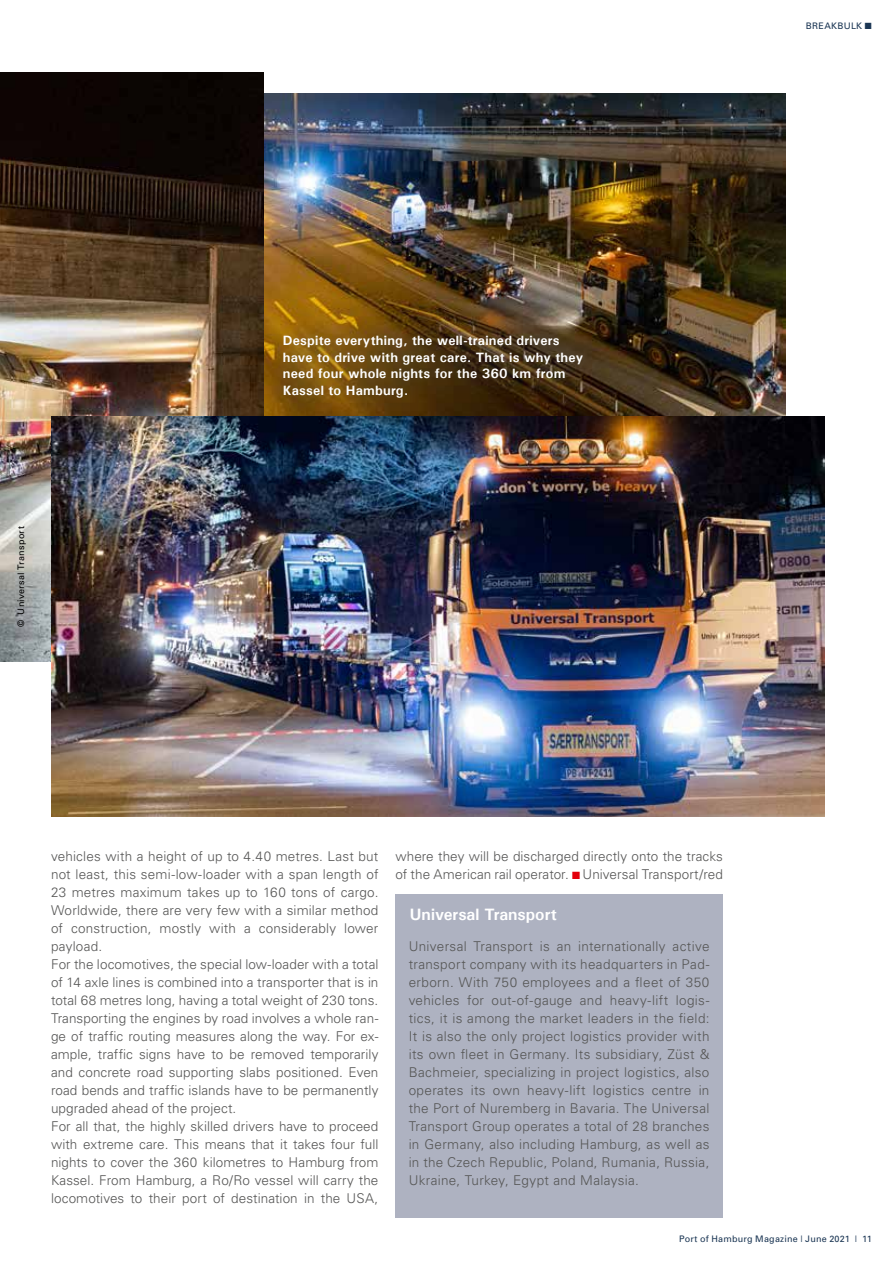
<style>
.page{position:relative;width:893px;height:1263px;background:#fff}
.page>*{position:absolute;margin:0;border:0;box-sizing:border-box;transform-origin:0 0}
.t1{font:700 16.5px "Univers";color:#fff}
.t2{font:300 13.5px/18px "Univers";letter-spacing:.005em;color:#565655}
.t3{font:700 13.5px/16.5px "Univers";letter-spacing:.015em;color:#fff}
.t4{font:9px "Univers";letter-spacing:.025em;color:#1a3553}
.t5{font:9px "Univers";letter-spacing:.03em;color:#000}
.s1{color:#e3000b}
</style>
<div class="page">
<img style="left:264px;top:94px;width:521px;height:323px">
<div style="left:395px;top:894px;width:328px;height:323px;background:#aeb2c1"></div>
<img style="left:0;top:73px;width:264px;height:589px">
<img style="left:51px;top:417px;width:774px;height:399px">
<div style="left:264px;top:318px;width:336px;height:97px;background:#1a3553;opacity:.75"></div>
<p class="t4" style="left:806px;top:20px;width:67px">BREAKBULK ■</p>
<p class="t5" style="left:15px;top:627px;width:102px;rotate:-90deg">© Universal Transport</p>
<p class="t3" style="left:283px;top:332px;width:302px">Despite everything, the well-trained drivers have to drive with great care. That is why they need four whole nights for the 360 km from Kassel to Hamburg.</p>
<p class="t2" style="left:51px;top:847px;width:329px">vehicles with a height of up to 4.40 metres. Last but not least, this semi-low-loader with a span length of 23 metres maximum takes up to 160 tons of cargo.<br>Worldwide, there are very few with a similar method of construction, mostly with a considerably lower payload.<br>For the locomotives, the special low-loader with a total of 14 axle lines is combined into a transporter that is in total 68 metres long, having a total weight of 230 tons.<br>Transporting the engines by road involves a whole ran&shy;ge of traffic routing measures along the way. For ex&shy;ample, traffic signs have to be removed temporarily and concrete road supporting slabs positioned. Even road bends and traffic islands have to be permanently upgraded ahead of the project.<br>For all that, the highly skilled drivers have to proceed with extreme care. This means that it takes four full nights to cover the 360 kilometres to Hamburg from Kassel. From Hamburg, a Ro/Ro vessel will carry the locomotives to their port of destination in the USA,</p>
<p class="t2" style="left:395px;top:847px;width:329px">where they will be discharged directly onto the tracks of the American rail operator. <span class="s1">■</span> Universal Transport/red</p>
<p class="t1" style="left:410px;top:903px;width:149px">Universal Transport</p>
<p class="t2" style="left:409px;top:937px;width:302px;text-align:justify">Universal Transport is an internationally active transport company with its headquarters in Pad&shy;erborn. With 750 employees and a fleet of 350 vehicles for out-of-gauge and heavy-lift logis&shy;tics, it is among the market leaders in the field:<br>It is also the only project logistics provider with its own fleet in Germany. Its subsidiary, Züst &amp; Bachmeier, specializing in project logistics, also operates its own heavy-lift logistics centre in the Port of Nuremberg in Bavaria. The Universal Transport Group operates a total of 28 branches in Germany, also including Hamburg, as well as in the Czech Republic, Poland, Rumania, Russia, Ukraine, Turkey, Egypt and Malaysia.</p>
<p class="t4" style="left:679px;top:1233px;width:194px">Port of Hamburg Magazine | June 2021 | 11</p>
</div>
